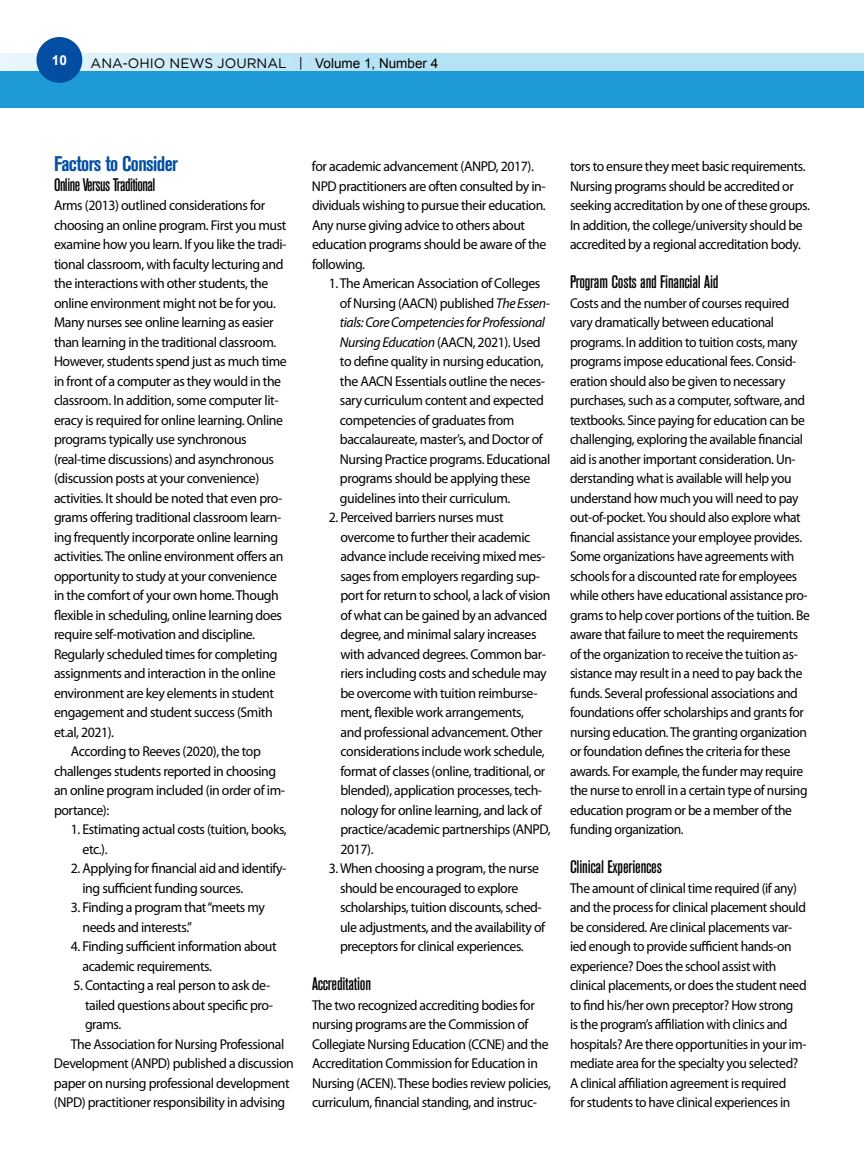
<style>
.page{position:relative;width:864px;height:1175px;background:#fff}
.page>*{position:absolute;margin:0;border:0;box-sizing:border-box;transform-origin:0 0}
.t1{font:700 condensed 21px "Akzidenz Grotesk BE";letter-spacing:-.03em;color:#034ea2}
.t2{font:500 condensed 18px "Akzidenz Grotesk BE";letter-spacing:-.01em;color:#000}
.t3{font:500 condensed 18px "Akzidenz Grotesk BE";letter-spacing:-.03em;color:#000}
.t4{font:14.25px/19.5px "Myriad Pro";letter-spacing:-.03em;color:#000}
.t5{font:14.25px/19.5px "Myriad Pro";letter-spacing:-.03em;color:#000;scale:.95 1}
.t6{font:14.25px/19.5px "Myriad Pro";letter-spacing:-.03em;color:#000;scale:.96 1}
.t7{font:13.65px "Gotham";color:#000}
.t8{font:700 13.65px "Arial";color:#fff}
.s1{font-family:"Arial";font-size:13.5px}
.s2{font-style:italic}
</style>
<div class="page">
<div style="left:0;top:71px;width:864px;height:36px;background:#1e9ad6"></div>
<svg style="left:0;top:53px;width:864px;height:18px;background:#bee5f6"></svg>
<div style="left:36px;top:37px;width:46px;height:46px;background:#034ea2;border-radius:50%"></div>
<p class="t8" style="left:52px;top:51px;width:17px">10</p>
<p class="t7" style="left:91px;top:54px;width:349px">ANA-OHIO NEWS JOURNAL | <span class="s1">Volume 1, Number 4</span></p>
<h1 class="t1" style="left:54px;top:152px;width:126px">Factors to Consider</h1>
<p class="t3" style="left:54px;top:174px;width:103px">Online Versus Traditional</p>
<p class="t4" style="left:54px;top:196px;width:213px">Arms (2013) outlined considerations for</p>
<p class="t4" style="left:54px;top:215px;width:234px">choosing an online program. First you must</p>
<p class="t4" style="left:54px;top:235px;width:234px">examine how you learn. If you like the tradi-</p>
<p class="t4" style="left:54px;top:254px;width:231px">tional classroom, with faculty lecturing and</p>
<p class="t4" style="left:54px;top:274px;width:216px">the interactions with other students, the</p>
<p class="t4" style="left:54px;top:293px;width:223px">online environment might not be for you.</p>
<p class="t4" style="left:54px;top:313px;width:221px">Many nurses see online learning as easier</p>
<p class="t4" style="left:54px;top:332px;width:224px">than learning in the traditional classroom.</p>
<p class="t4" style="left:54px;top:352px;width:234px">However, students spend just as much time</p>
<p class="t4" style="left:54px;top:371px;width:229px">in front of a computer as they would in the</p>
<p class="t4" style="left:54px;top:391px;width:226px">classroom. In addition, some computer lit-</p>
<p class="t4" style="left:54px;top:410px;width:231px">eracy is required for online learning. Online</p>
<p class="t4" style="left:54px;top:430px;width:194px">programs typically use synchronous</p>
<p class="t4" style="left:54px;top:449px;width:222px">(real-time discussions) and asynchronous</p>
<p class="t4" style="left:54px;top:469px;width:207px">(discussion posts at your convenience)</p>
<p class="t4" style="left:54px;top:488px;width:230px">activities. It should be noted that even pro-</p>
<p class="t4" style="left:54px;top:508px;width:229px">grams offering traditional classroom learn-</p>
<p class="t4" style="left:54px;top:527px;width:226px">ing frequently incorporate online learning</p>
<p class="t4" style="left:54px;top:547px;width:231px">activities. The online environment offers an</p>
<p class="t4" style="left:54px;top:566px;width:225px">opportunity to study at your convenience</p>
<p class="t4" style="left:54px;top:586px;width:226px">in the comfort of your own home. Though</p>
<p class="t4" style="left:54px;top:605px;width:230px">flexible in scheduling, online learning does</p>
<p class="t4" style="left:54px;top:625px;width:203px">require self-motivation and discipline.</p>
<p class="t4" style="left:54px;top:644px;width:225px">Regularly scheduled times for completing</p>
<p class="t4" style="left:54px;top:664px;width:223px">assignments and interaction in the online</p>
<p class="t4" style="left:54px;top:683px;width:222px">environment are key elements in student</p>
<p class="t4" style="left:54px;top:703px;width:220px">engagement and student success (Smith</p>
<p class="t4" style="left:54px;top:722px;width:62px">et.al, 2021).</p>
<p class="t4" style="left:71px;top:742px;width:191px">According to Reeves (2020), the top</p>
<p class="t4" style="left:54px;top:761px;width:224px">challenges students reported in choosing</p>
<p class="t4" style="left:54px;top:781px;width:233px">an online program included (in order of im-</p>
<p class="t4" style="left:54px;top:800px;width:57px">portance):</p>
<p class="t4" style="left:83px;top:820px;width:206px;text-indent:-12px">1. Estimating actual costs (tuition, books, etc.).</p>
<p class="t4" style="left:83px;top:859px;width:205px;text-indent:-12px">2. Applying for financial aid and identify&shy;ing sufficient funding sources.</p>
<p class="t4" style="left:83px;top:898px;width:184px;text-indent:-12px">3. Finding a program that “meets my needs and interests.”</p>
<p class="t4" style="left:83px;top:937px;width:196px;text-indent:-12px">4. Finding sufficient information about academic requirements.</p>
<p class="t4" style="left:73px;top:976px;width:198px">5. Contacting a real person to ask de-</p>
<p class="t4" style="left:85px;top:995px;width:190px">tailed questions about specific pro-</p>
<p class="t4" style="left:85px;top:1015px;width:38px">grams.</p>
<p class="t4" style="left:71px;top:1034px;width:215px">The Association for Nursing Professional</p>
<p class="t4" style="left:54px;top:1054px;width:241px">Development (ANPD) published a discussion</p>
<p class="t4" style="left:54px;top:1073px;width:237px">paper on nursing professional development</p>
<p class="t4" style="left:54px;top:1093px;width:233px">(NPD) practitioner responsibility in advising</p>
<p class="t4" style="left:312px;top:157px;width:236px">for academic advancement (ANPD, 2017).<br>NPD practitioners are often consulted by in&shy;dividuals wishing to pursue their education.<br>Any nurse giving advice to others about education programs should be aware of the following.</p>
<p class="t4" style="left:340px;top:274px;width:212px;text-indent:-11px">1. The American Association of Colleges of Nursing (AACN) published <span class="s2">The Essen&shy;tials: Core Competencies for Professional Nursing Education</span> (AACN, 2021). Used to define quality in nursing education, the AACN Essentials outline the neces&shy;sary curriculum content and expected competencies of graduates from baccalaureate, master’s, and Doctor of Nursing Practice programs. Educational programs should be applying these guidelines into their curriculum.</p>
<p class="t4" style="left:341px;top:508px;width:212px;text-indent:-12px">2. Perceived barriers nurses must overcome to further their academic advance include receiving mixed mes&shy;sages from employers regarding sup&shy;port for return to school, a lack of vision of what can be gained by an advanced degree, and minimal salary increases with advanced degrees. Common bar&shy;riers including costs and schedule may be overcome with tuition reimburse&shy;ment, flexible work arrangements,<br>and professional advancement. Other considerations include work schedule, format of classes (online, traditional, or blended), application processes, tech&shy;nology for online learning, and lack of practice/academic partnerships (ANPD, 2017).</p>
<p class="t4" style="left:340px;top:859px;width:207px;text-indent:-11px">3. When choosing a program, the nurse should be encouraged to explore scholarships, tuition discounts, sched&shy;ule adjustments, and the availability of preceptors for clinical experiences.</p>
<p class="t2" style="left:312px;top:974px;width:61px">Accreditation</p>
<p class="t6" style="left:312px;top:995px;width:250px">The two recognized accrediting bodies for nursing programs are the Commission of Collegiate Nursing Education (CCNE) and the Accreditation Commission for Education in Nursing (ACEN). These bodies review policies, curriculum, financial standing, and instruc-</p>
<p class="t6" style="left:570px;top:157px;width:252px">tors to ensure they meet basic requirements.<br>Nursing programs should be accredited or seeking accreditation by one of these groups.<br>In addition, the college/university should be accredited by a regional accreditation body.</p>
<p class="t2" style="left:570px;top:272px;width:150px">Program Costs and Financial Aid</p>
<p class="t5" style="left:570px;top:293px;width:254px">Costs and the number of courses required vary dramatically between educational programs. In addition to tuition costs, many programs impose educational fees. Consid&shy;eration should also be given to necessary purchases, such as a computer, software, and textbooks. Since paying for education can be challenging, exploring the available financial aid is another important consideration. Un&shy;derstanding what is available will help you understand how much you will need to pay out-of-pocket. You should also explore what financial assistance your employee provides.<br>Some organizations have agreements with schools for a discounted rate for employees while others have educational assistance pro&shy;grams to help cover portions of the tuition. Be aware that failure to meet the requirements of the organization to receive the tuition as&shy;sistance may result in a need to pay back the funds. Several professional associations and foundations offer scholarships and grants for nursing education. The granting organization or foundation defines the criteria for these awards. For example, the funder may require the nurse to enroll in a certain type of nursing education program or be a member of the funding organization.</p>
<p class="t2" style="left:570px;top:857px;width:93px">Clinical Experiences</p>
<p class="t5" style="left:570px;top:878px;width:251px">The amount of clinical time required (if any) and the process for clinical placement should be considered. Are clinical placements var&shy;ied enough to provide sufficient hands-on experience? Does the school assist with clinical placements, or does the student need to find his/her own preceptor? How strong<br>is the program’s affiliation with clinics and hospitals? Are there opportunities in your im&shy;mediate area for the specialty you selected?<br>A clinical affiliation agreement is required<br>for students to have clinical experiences in</p>
</div>
